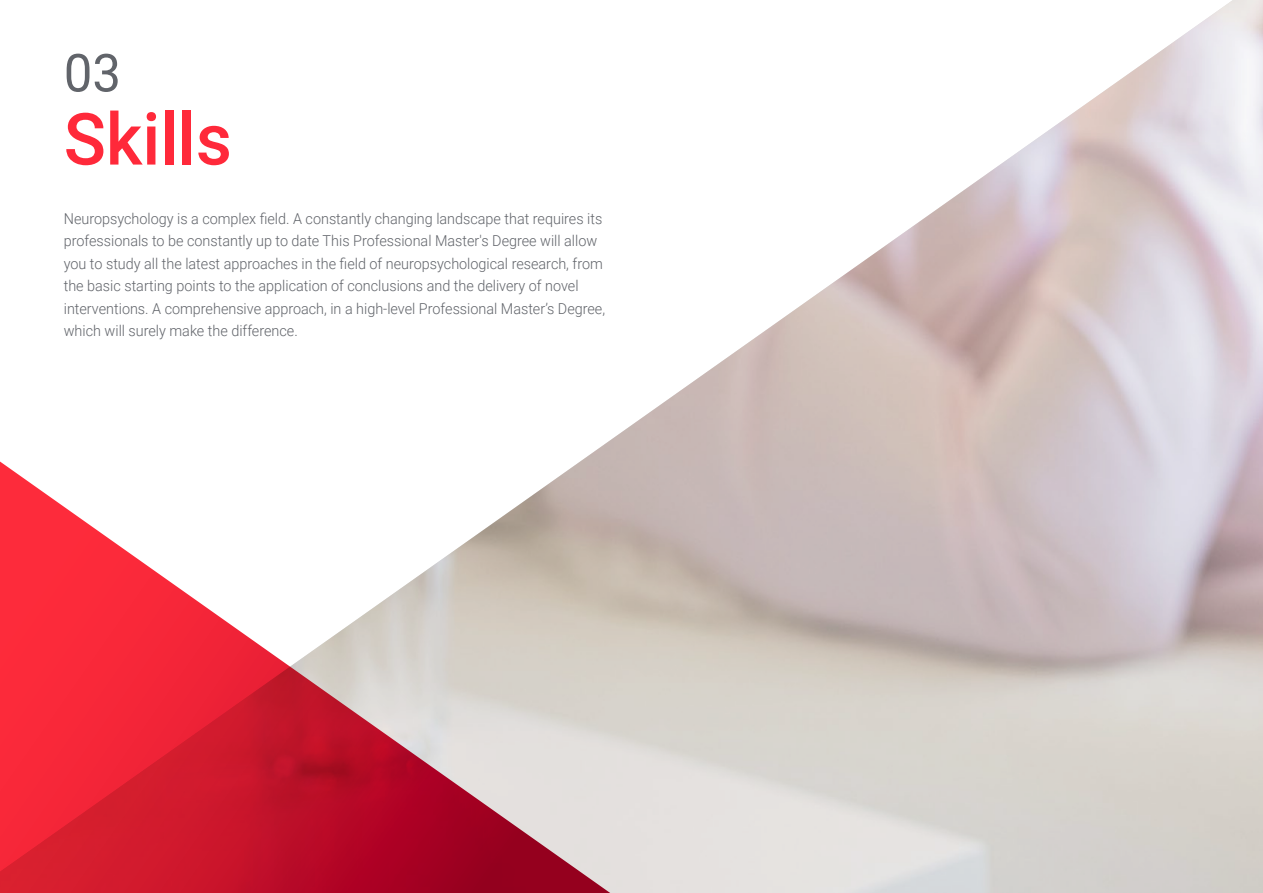
<style>
.page{position:relative;width:1263px;height:893px;background:#fff}
.page>*{position:absolute;margin:0;border:0;box-sizing:border-box;transform-origin:0 0}
.t1{font:500 72px "Roboto";color:#ff293a}
.t2{font:52.5px "Roboto";color:#61646a}
.t3{font:300 15px/22.5px "Roboto";color:#61646a;scale:.96 1}
</style>
<div class="page">
<svg style="left:0;top:446px;width:640px;height:447px"></svg>
<h2 class="t2" style="left:64px;top:36px;width:59px">03</h2>
<h1 class="t1" style="left:64px;top:89px;width:170px">Skills</h1>
<p class="t3" style="left:64px;top:207px;width:565px">Neuropsychology is a complex field. A constantly changing landscape that requires its professionals to be constantly up to date This Professional Master's Degree will allow you to study all the latest approaches in the field of neuropsychological research, from the basic starting points to the application of conclusions and the delivery of novel interventions. A comprehensive approach, in a high-level Professional Master’s Degree, which will surely make the difference.</p>
</div>
